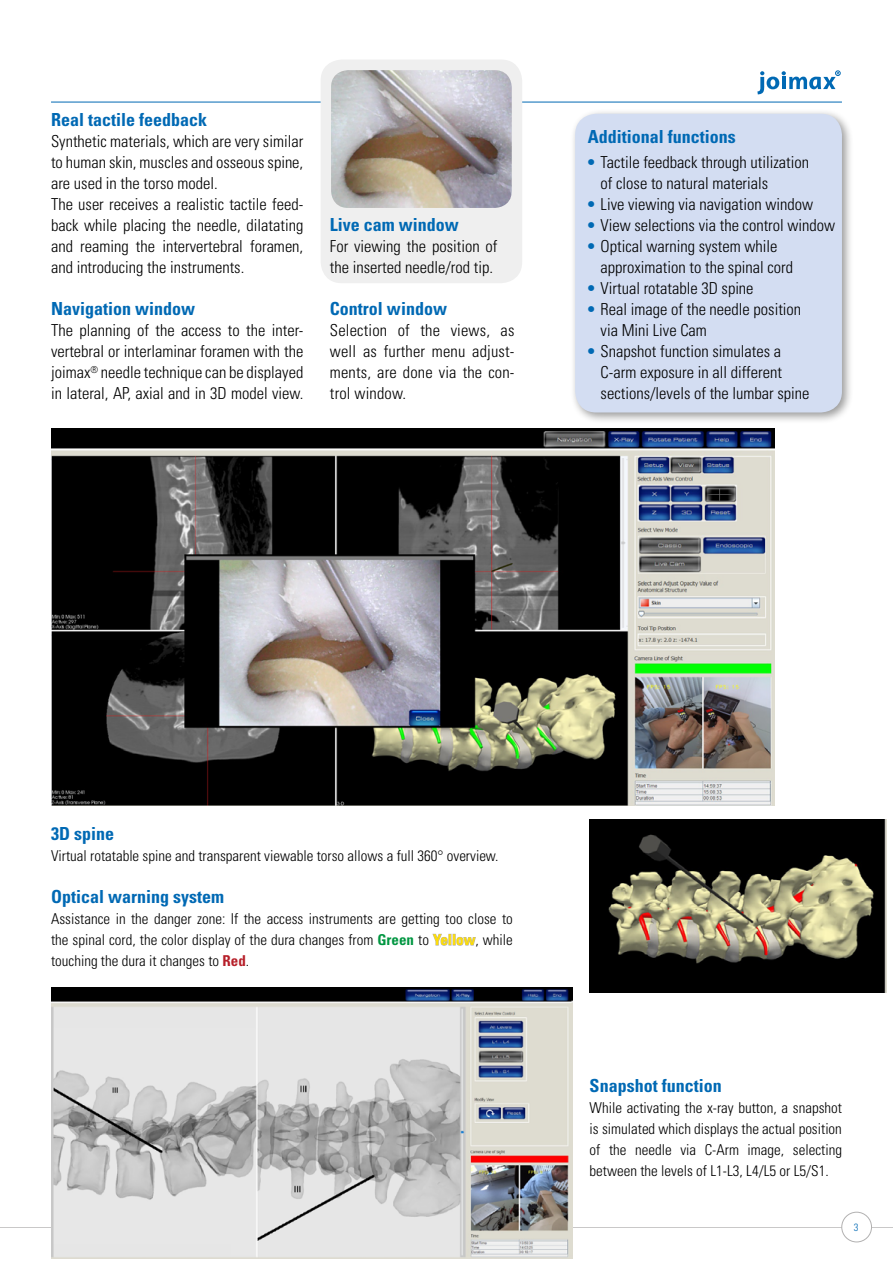
<style>
.page{position:relative;width:893px;height:1263px;background:#fff}
.page>*{position:absolute;margin:0;border:0;box-sizing:border-box;transform-origin:0 0}
.t1{font:700 condensed 18px "Univers LT Std";color:#0069b4}
.t2{font:300 condensed 16.5px/21px "Univers LT Std";color:#000}
.t3{font:300 condensed 15px/21px "Univers LT Std";color:#000;text-align:justify}
.t4{font:300 condensed 10.5px "Univers LT Std";color:#0069b4}
.s1{font-weight:700;color:#0069b4}
.s2{font-weight:700;color:#009641}
.s3{font-weight:700;color:#fd0}
.s4{font-weight:700;color:#b61f29}
</style>
<div class="page">
<hr style="left:51px;top:102px;width:791px;height:1px;background:#0069b4">
<svg style="left:757px;top:71px;width:83px;height:23px"></svg>
<hr style="left:0;top:1227px;width:893px;height:1px;background:#c9c8c8">
<div style="left:842px;top:1212px;width:29px;height:30px;background:#fff;border-radius:50%"></div>
<div style="left:841px;top:1212px;width:31px;height:30px;border:1px solid #b2b1b1;border-radius:50%"></div>
<div style="left:321px;top:60px;width:201px;height:223px;background:#efefef;border-radius:21px"></div>
<div style="left:569px;top:108px;width:285px;height:316px;background:#000;opacity:.4"></div>
<div style="left:575px;top:114px;width:267px;height:298px;background:#d3ddf2;border-radius:21px"></div>
<img style="left:51px;top:428px;width:724px;height:377px">
<img style="left:590px;top:819px;width:296px;height:173px">
<img style="left:51px;top:987px;width:522px;height:271px">
<svg style="left:433px;top:934px;width:43px;height:12px"></svg>
<img style="left:331px;top:70px;width:181px;height:138px">
<p class="t1" style="left:51px;top:109px;width:158px">Real tactile feedback</p>
<p class="t2" style="left:51px;top:131px;width:254px">Synthetic materials, which are very similar to human skin, muscles and osseous spine, are used in the torso model.<br>The user receives a realistic tactile feed&shy;back while placing the needle, dilatating and reaming the intervertebral foramen, and introducing the instruments.</p>
<p class="t1" style="left:51px;top:298px;width:146px">Navigation window</p>
<p class="t2" style="left:51px;top:320px;width:254px;text-align:justify">The planning of the access to the inter&shy;vertebral or interlaminar foramen with the joimax<sup>®</sup> needle technique can be displayed in lateral, AP, axial and in 3D model view.</p>
<p class="t1" style="left:330px;top:214px;width:130px">Live cam window</p>
<p class="t2" style="left:330px;top:236px;width:169px">For viewing the position of the inserted needle/rod tip.</p>
<p class="t1" style="left:330px;top:298px;width:119px">Control window</p>
<p class="t2" style="left:330px;top:320px;width:186px;text-align:justify">Selection of the views, as well as further menu adjust&shy;ments, are done via the con&shy;trol window.</p>
<p class="t1" style="left:588px;top:126px;width:150px">Additional functions</p>
<p class="t2" style="left:601px;top:152px;width:210px;text-indent:-13px"><span class="s1">•</span> Tactile feedback through utilization of close to natural materials</p>
<p class="t2" style="left:588px;top:194px;width:227px"><span class="s1">•</span> Live viewing via navigation window</p>
<p class="t2" style="left:588px;top:215px;width:249px"><span class="s1">•</span> View selections via the control window</p>
<p class="t2" style="left:601px;top:236px;width:194px;text-indent:-13px"><span class="s1">•</span> Optical warning system while approximation to the spinal cord</p>
<p class="t2" style="left:588px;top:278px;width:167px"><span class="s1">•</span> Virtual rotatable 3D spine</p>
<p class="t2" style="left:601px;top:299px;width:202px;text-indent:-13px"><span class="s1">•</span> Real image of the needle position via Mini Live Cam</p>
<p class="t2" style="left:601px;top:341px;width:210px;text-indent:-13px"><span class="s1">•</span> Snapshot function simulates a<br>C-arm exposure in all different sections/levels of the lumbar spine</p>
<p class="t1" style="left:51px;top:823px;width:64px">3D spine</p>
<p class="t3" style="left:51px;top:845px;width:449px">Virtual rotatable spine and transparent viewable torso allows a full 360° overview.</p>
<p class="t1" style="left:51px;top:886px;width:174px">Optical warning system</p>
<p class="t3" style="left:51px;top:908px;width:463px">Assistance in the danger zone: If the access instruments are getting too close to the spinal cord, the color display of the dura changes from <span class="s2">Green</span> to <span class="s3">Yellow</span>, while touching the dura it changes to <span class="s4">Red</span>.</p>
<p class="t1" style="left:590px;top:1075px;width:134px">Snapshot function</p>
<p class="t3" style="left:590px;top:1097px;width:254px">While activating the x-ray button, a snapshot is simulated which displays the actual position of the needle via C-Arm image, selecting between the levels of L1-L3, L4/L5 or L5/S1.</p>
<p class="t4" style="left:854px;top:1221px;width:6px">3</p>
</div>
